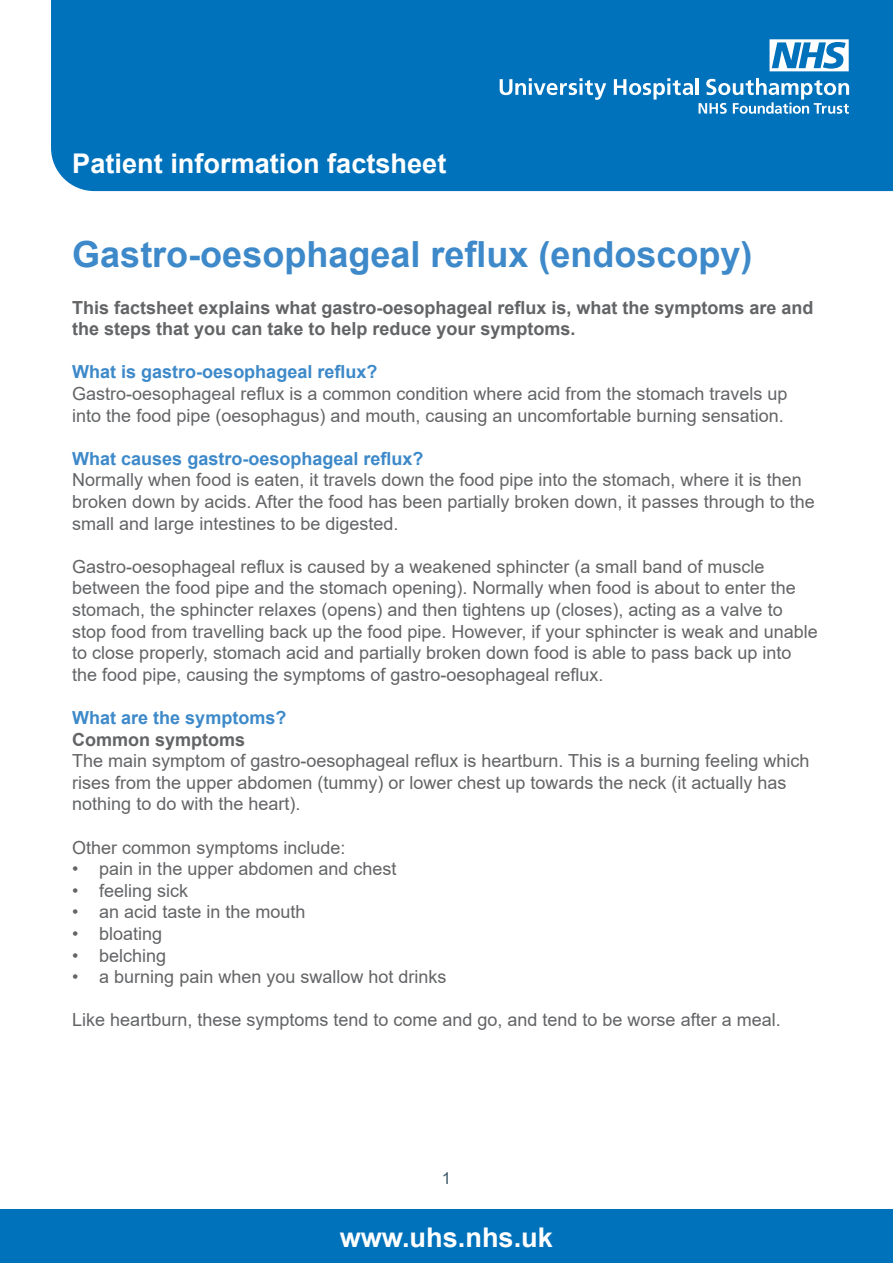
<style>
.page{position:relative;width:893px;height:1263px;background:#fff}
.page>*{position:absolute;margin:0;border:0;box-sizing:border-box;transform-origin:0 0}
.t1{font:700 36px "Arial";color:#3d89c9}
.t2{font:700 27.15px "Arial";color:#fff}
.t3{font:18px/21.6px "Arial";color:#636466}
.t4{font:700 18px/21.6px "Arial";color:#636466}
.t5{font:700 18px "Arial";color:#3d89c9}
.t6{font:16.5px "Arial";color:#3d5567}
</style>
<div class="page">
<div style="left:51px;top:0;width:842px;height:192px;background:#0072bc"></div>
<div style="left:0;top:1209px;width:893px;height:54px;background:#0072bc"></div>
<svg style="left:500px;top:78px;width:106px;height:22px"></svg>
<svg style="left:614px;top:78px;width:79px;height:22px"></svg>
<hr style="left:696px;top:78px;width:3px;height:17px;background:#fff">
<svg style="left:699px;top:78px;width:150px;height:36px"></svg>
<svg style="left:769px;top:39px;width:80px;height:32px"></svg>
<h2 class="t2" style="left:72px;top:144px;width:376px">Patient information factsheet</h2>
<h1 class="t1" style="left:72px;top:229px;width:682px">Gastro-oesophageal reflux (endoscopy)</h1>
<p class="t4" style="left:72px;top:297px;width:743px">This factsheet explains what gastro-oesophageal reflux is, what the symptoms are and the steps that you can take to help reduce your symptoms.</p>
<p class="t5" style="left:72px;top:359px;width:307px">What is gastro-oesophageal reflux?</p>
<p class="t3" style="left:72px;top:383px;width:717px">Gastro-oesophageal reflux is a common condition where acid from the stomach travels up into the food pipe (oesophagus) and mouth, causing an uncomfortable burning sensation.</p>
<p class="t5" style="left:72px;top:446px;width:353px">What causes gastro-oesophageal reflux?</p>
<p class="t3" style="left:72px;top:469px;width:744px">Normally when food is eaten, it travels down the food pipe into the stomach, where it is then broken down by acids. After the food has been partially broken down, it passes through to the small and large intestines to be digested.</p>
<p class="t3" style="left:72px;top:556px;width:747px">Gastro-oesophageal reflux is caused by a weakened sphincter (a small band of muscle between the food pipe and the stomach opening). Normally when food is about to enter the stomach, the sphincter relaxes (opens) and then tightens up (closes), acting as a valve to stop food from travelling back up the food pipe. However, if your sphincter is weak and unable to close properly, stomach acid and partially broken down food is able to pass back up into the food pipe, causing the symptoms of gastro‑oesophageal reflux.</p>
<p class="t5" style="left:72px;top:705px;width:216px">What are the symptoms?</p>
<p class="t4" style="left:72px;top:729px;width:175px">Common symptoms</p>
<p class="t3" style="left:72px;top:750px;width:739px">The main symptom of gastro-oesophageal reflux is heartburn. This is a burning feeling which rises from the upper abdomen (tummy) or lower chest up towards the neck (it actually has nothing to do with the heart).</p>
<p class="t3" style="left:72px;top:836px;width:275px">Other common symptoms include:</p>
<p class="t3" style="left:72px;top:858px;width:326px">• pain in the upper abdomen and chest</p>
<p class="t3" style="left:72px;top:880px;width:118px">• feeling sick</p>
<p class="t3" style="left:72px;top:901px;width:235px">• an acid taste in the mouth</p>
<p class="t3" style="left:72px;top:923px;width:92px">• bloating</p>
<p class="t3" style="left:72px;top:944px;width:96px">• belching</p>
<p class="t3" style="left:72px;top:966px;width:376px">• a burning pain when you swallow hot drinks</p>
<p class="t3" style="left:72px;top:1009px;width:710px">Like heartburn, these symptoms tend to come and go, and tend to be worse after a meal.</p>
<p class="t6" style="left:442px;top:1166px;width:11px">1</p>
<h2 class="t2" style="left:340px;top:1218px;width:215px">www.uhs.nhs.uk</h2>
</div>
